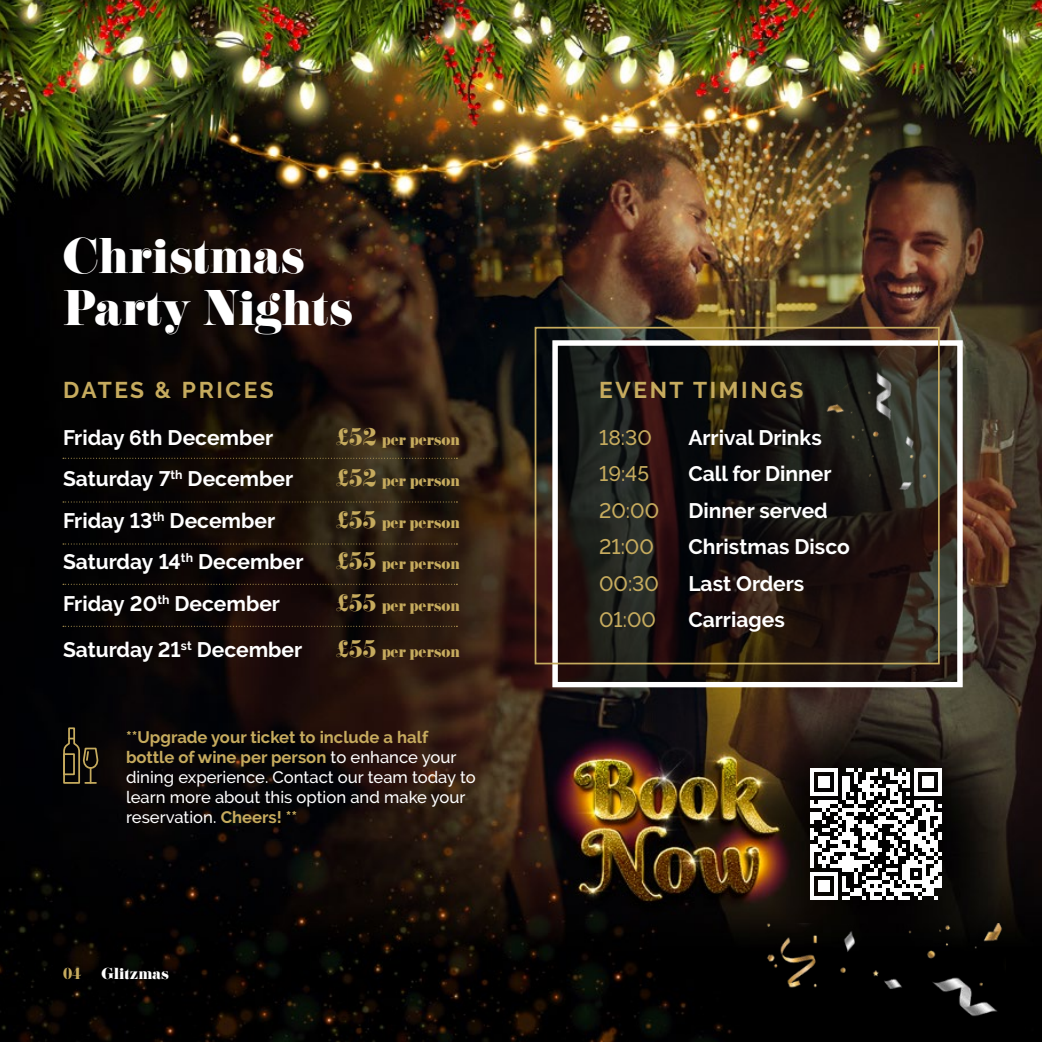
<style>
.page{position:relative;width:1042px;height:1042px;background:#fff}
.page>*{position:absolute;margin:0;border:0;box-sizing:border-box;transform-origin:0 0}
.t1{font:43.75px/52.5px "Eloquent JF Pro";color:#fff}
.t2{font:700 22.75px "Raleway";letter-spacing:.115em;color:#c6ab5e}
.t3{font:700 21px "Raleway";color:#fff}
.t4{font:500 21px "Raleway";color:#c6ab5e}
.t5{font:500 16.62px/19.9px "Raleway";color:#fff}
.t6{font:14px "Eloquent JF Pro";color:#c6ab5e}
.t7{font:14px "Eloquent JF Pro";color:#fff}
.s1{font-size:21px}
.s2{font-weight:700;color:#c6ab5e}
</style>
<div class="page">
<img style="left:0;top:0;width:1042px;height:1042px">
<svg style="left:810px;top:768px;width:132px;height:132px"></svg>
<hr style="left:938px;top:860px;width:4px;height:12px;background:#fff">
<hr style="left:938px;top:876px;width:4px;height:12px;background:#fff">
<img style="left:654px;top:924px;width:351px;height:118px">
<svg style="left:62px;top:726px;width:36px;height:58px;background:#2e2818"></svg>
<svg style="left:558px;top:346px;width:398px;height:335px;background:#1d1612"></svg>
<img style="left:806px;top:360px;width:150px;height:154px">
<svg style="left:63px;top:458px;width:394px;height:1px"></svg>
<svg style="left:63px;top:501px;width:394px;height:1px"></svg>
<svg style="left:63px;top:543px;width:394px;height:1px"></svg>
<svg style="left:63px;top:584px;width:394px;height:1px"></svg>
<svg style="left:63px;top:626px;width:394px;height:1px"></svg>
<div style="left:552px;top:340px;width:410px;height:347px;border:5px solid #fff"></div>
<div style="left:535px;top:327px;width:404px;height:337px;border:2px solid #c6ab5e"></div>
<div style="left:51px;top:955px;width:130px;height:37px;background:#000;opacity:.66"></div>
<h1 class="t1" style="left:63px;top:231px;width:291px">Christmas<br>Party Nights</h1>
<p class="t2" style="left:63px;top:377px;width:212px">DATES &amp; PRICES</p>
<p class="t3" style="left:63px;top:425px;width:212px">Friday 6th December</p>
<p class="t6" style="left:336px;top:432px;width:125px"><span class="s1">£52</span> per person</p>
<p class="t3" style="left:63px;top:467px;width:232px">Saturday 7<sup>th</sup> December</p>
<p class="t6" style="left:336px;top:473px;width:125px"><span class="s1">£52</span> per person</p>
<p class="t3" style="left:63px;top:508px;width:214px">Friday 13<sup>th</sup> December</p>
<p class="t6" style="left:336px;top:515px;width:125px"><span class="s1">£55</span> per person</p>
<p class="t3" style="left:63px;top:550px;width:242px">Saturday 14<sup>th</sup> December</p>
<p class="t6" style="left:336px;top:556px;width:125px"><span class="s1">£55</span> per person</p>
<p class="t3" style="left:63px;top:591px;width:219px">Friday 20<sup>th</sup> December</p>
<p class="t6" style="left:336px;top:597px;width:125px"><span class="s1">£55</span> per person</p>
<p class="t3" style="left:63px;top:637px;width:241px">Saturday 21<sup>st</sup> December</p>
<p class="t6" style="left:336px;top:644px;width:125px"><span class="s1">£55</span> per person</p>
<p class="t5" style="left:126px;top:727px;width:351px"><span class="s2">**Upgrade your ticket to include a half bottle of wine per person</span> to enhance your dining experience. Contact our team today to learn more about this option and make your reservation. <span class="s2">Cheers! **</span></p>
<p class="t6" style="left:63px;top:966px;width:20px">04</p>
<p class="t7" style="left:101px;top:966px;width:69px">Glitzmas</p>
<p class="t2" style="left:599px;top:377px;width:206px">EVENT TIMINGS</p>
<p class="t4" style="left:599px;top:425px;width:54px">18:30</p>
<p class="t3" style="left:688px;top:425px;width:135px">Arrival Drinks</p>
<p class="t4" style="left:599px;top:462px;width:52px">19:45</p>
<p class="t3" style="left:688px;top:462px;width:145px">Call for Dinner</p>
<p class="t4" style="left:599px;top:498px;width:62px">20:00</p>
<p class="t3" style="left:688px;top:498px;width:141px">Dinner served</p>
<p class="t4" style="left:599px;top:535px;width:56px">21:00</p>
<p class="t3" style="left:688px;top:535px;width:163px">Christmas Disco</p>
<p class="t4" style="left:599px;top:571px;width:61px">00:30</p>
<p class="t3" style="left:688px;top:571px;width:118px">Last Orders</p>
<p class="t4" style="left:599px;top:608px;width:58px">01:00</p>
<p class="t3" style="left:688px;top:608px;width:98px">Carriages</p>
</div>
